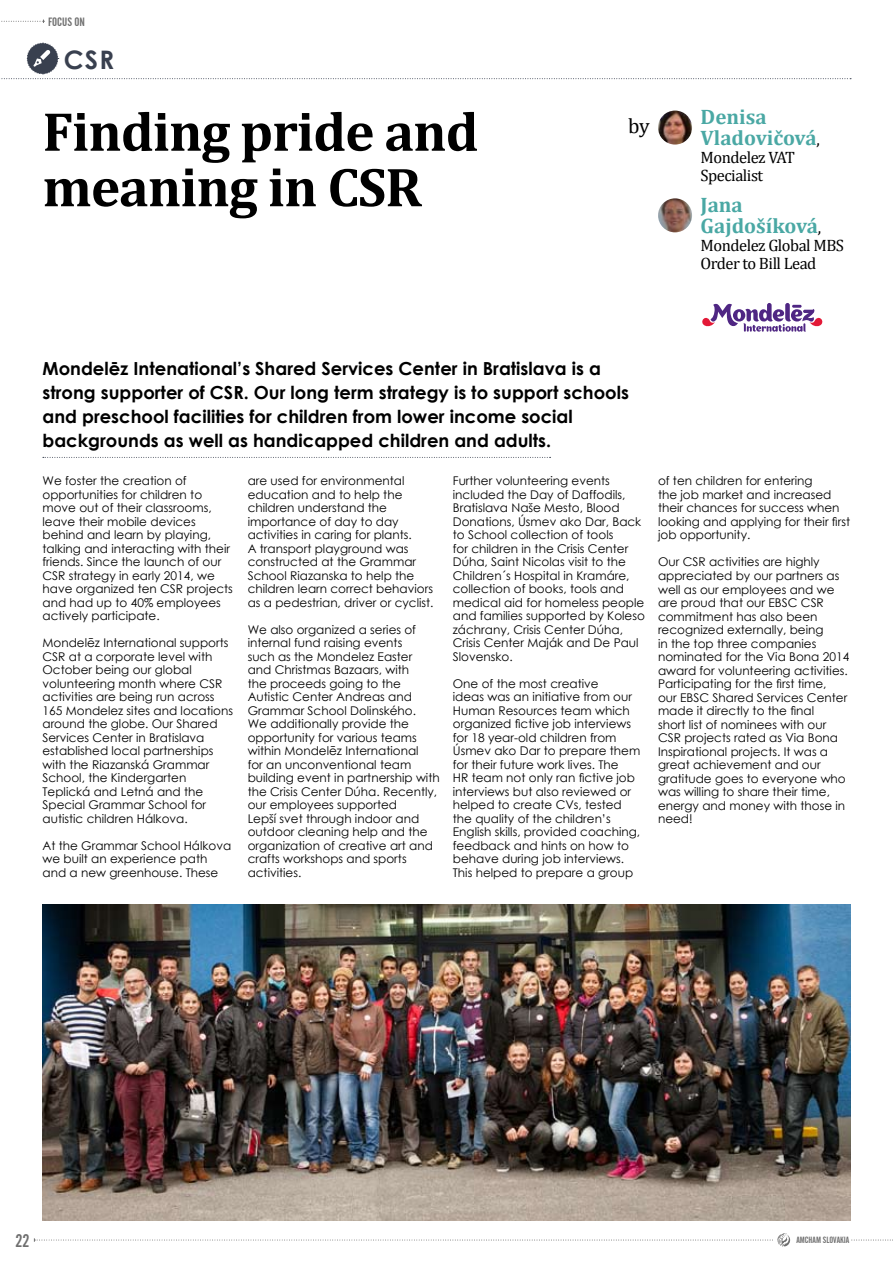
<style>
.page{position:relative;width:893px;height:1263px;background:#fff}
.page>*{position:absolute;margin:0;border:0;box-sizing:border-box;transform-origin:0 0}
.t1{font:700 55.5px/55.5px "Cambria";letter-spacing:-.02em;color:#000}
.t2{font:700 25.5px "Century Gothic";color:#39404f}
.t3{font:700 21px/21px "Cambria";color:#4aa8a4}
.t4{font:21px "Cambria";color:#000}
.t5{font:700 18px/24px "Century Gothic";color:#000}
.t6{font:18px "Alternate Gothic No 2 BT";color:#6f6f6f}
.t7{font:16.5px/18px "Cambria";letter-spacing:-.03em;color:#000}
.t8{font:12px/13.5px "Century Gothic";color:#000}
.t9{font:12px "Alternate Gothic No 2 BT";color:#6f6f6f}
.t10{font:9px "Alternate Gothic No 2 BT";color:#6f6f6f}
.s1{font-weight:400;font-size:16.5px;color:#000}
</style>
<div class="page">
<svg style="left:34px;top:1234px;width:859px;height:12px"></svg>
<svg style="left:43px;top:457px;width:508px;height:1px"></svg>
<svg style="left:702px;top:303px;width:121px;height:29px"></svg>
<img style="left:658px;top:111px;width:34px;height:34px;border-radius:17px">
<img style="left:658px;top:198px;width:34px;height:34px;border-radius:17px">
<img style="left:43px;top:904px;width:807px;height:316px">
<svg style="left:1px;top:20px;width:43px;height:3px"></svg>
<svg style="left:1px;top:42px;width:850px;height:37px"></svg>
<p class="t9" style="left:48px;top:15px;width:38px">FOCUS ON</p>
<h2 class="t2" style="left:64px;top:40px;width:52px">CSR</h2>
<h1 class="t1" style="left:43px;top:102px;width:438px">Finding pride and meaning in CSR</h1>
<h3 class="t3" style="left:701px;top:106px;width:121px">Denisa<br>Vladovičová<span class="s1">,</span></h3>
<h3 class="t4" style="left:628px;top:113px;width:23px">by</h3>
<h3 class="t7" style="left:701px;top:148px;width:96px">Mondelez VAT<br>Specialist</h3>
<h3 class="t3" style="left:701px;top:193px;width:122px">Jana<br>Gajdošíková<span class="s1">,</span></h3>
<h3 class="t7" style="left:701px;top:236px;width:145px">Mondelez Global MBS<br>Order to Bill Lead</h3>
<p class="t5" style="left:43px;top:356px;width:588px">Mondelēz Intenational’s Shared Services Center in Bratislava is a strong supporter of CSR. Our long term strategy is to support schools and preschool facilities for children from lower income social backgrounds as well as handicapped children and adults.</p>
<p class="t8" style="left:43px;top:474px;width:192px">We foster the creation of opportunities for children to move out of their classrooms, leave their mobile devices behind and learn by playing, talking and interacting with their friends. Since the launch of our<br>CSR strategy in early 2014, we have organized ten CSR projects and had up to 40% employees actively participate.</p>
<p class="t8" style="left:43px;top:636px;width:192px">Mondelēz International supports<br>CSR at a corporate level with<br>October being our global volunteering month where CSR activities are being run across<br>165 Mondelez sites and locations around the globe. Our Shared<br>Services Center in Bratislava established local partnerships with the Riazanská Grammar<br>School, the Kindergarten<br>Teplická and Letná and the<br>Special Grammar School for autistic children Hálkova.</p>
<p class="t8" style="left:43px;top:838px;width:190px">At the Grammar School Hálkova we built an experience path and a new greenhouse. These</p>
<p class="t8" style="left:248px;top:474px;width:187px">are used for environmental education and to help the children understand the importance of day to day activities in caring for plants.<br>A transport playground was constructed at the Grammar<br>School Riazanska to help the children learn correct behaviors as a pedestrian, driver or cyclist.</p>
<p class="t8" style="left:248px;top:622px;width:194px">We also organized a series of internal fund raising events<br>such as the Mondelez Easter<br>and Christmas Bazaars, with<br>the proceeds going to the<br>Autistic Center Andreas and<br>Grammar School Dolinského.<br>We additionally provide the opportunity for various teams within Mondelēz International<br>for an unconventional team building event in partnership with the Crisis Center Dúha. Recently, our employees supported<br>Lepší svet through indoor and outdoor cleaning help and the organization of creative art and crafts workshops and sports activities.</p>
<p class="t8" style="left:453px;top:474px;width:194px">Further volunteering events included the Day of Daffodils,<br>Bratislava Naše Mesto, Blood<br>Donations, Úsmev ako Dar, Back to School collection of tools<br>for children in the Crisis Center<br>Dúha, Saint Nicolas visit to the<br>Children´s Hospital in Kramáre, collection of books, tools and medical aid for homeless people and families supported by Koleso záchrany, Crisis Center Dúha,<br>Crisis Center Maják and De Paul<br>Slovensko.</p>
<p class="t8" style="left:453px;top:676px;width:189px">One of the most creative<br>ideas was an initiative from our<br>Human Resources team which organized fictive job interviews for 18 year-old children from<br>Úsmev ako Dar to prepare them for their future work lives. The<br>HR team not only ran fictive job interviews but also reviewed or helped to create CVs, tested the quality of the children’s<br>English skills, provided coaching, feedback and hints on how to behave during job interviews.<br>This helped to prepare a group</p>
<p class="t8" style="left:658px;top:474px;width:194px">of ten children for entering<br>the job market and increased their chances for success when looking and applying for their first job opportunity.</p>
<p class="t8" style="left:658px;top:555px;width:193px">Our CSR activities are highly appreciated by our partners as well as our employees and we are proud that our EBSC CSR commitment has also been recognized externally, being<br>in the top three companies nominated for the Via Bona 2014 award for volunteering activities.<br>Participating for the first time,<br>our EBSC Shared Services Center made it directly to the final<br>short list of nominees with our<br>CSR projects rated as Via Bona<br>Inspirational projects. It was a great achievement and our gratitude goes to everyone who was willing to share their time, energy and money with those in need!</p>
<h3 class="t6" style="left:16px;top:1231px;width:16px">22</h3>
<p class="t10" style="left:796px;top:1235px;width:54px">AMCHAM SLOVAKIA</p>
</div>
